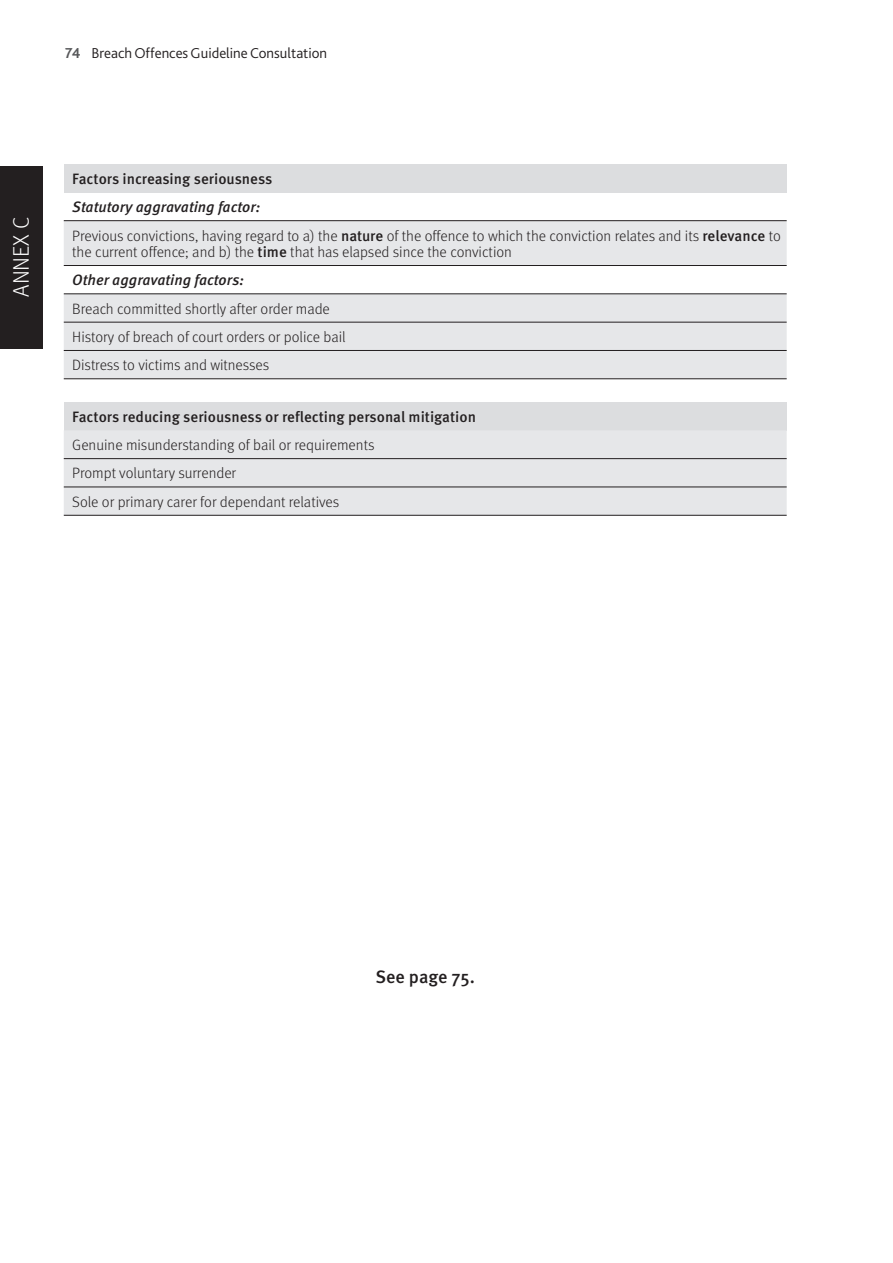
<style>
.page{position:relative;width:893px;height:1263px;background:#fff}
.page>*{position:absolute;margin:0;border:0;box-sizing:border-box;transform-origin:0 0}
.t1{font:300 22.5px "Meta OT";color:#fff}
.body_text{font:500 18px "Meta OT";letter-spacing:-.005em;color:#231f20}
.table_text{font:300 15px/16.5px "Meta OT";color:#231f20}
.table_text_bold{font:500 15px "Meta OT";color:#231f20}
.table_text_bold-2{font:italic 500 15px "Meta OT";color:#231f20}
.t2{font:300 15px "Bliss 2";color:#231f20}
.s1{font-weight:700;color:#57585a}
.s2{font-weight:500}
</style>
<div class="page">
<div style="left:0;top:166px;width:43px;height:183px;background:#231f20"></div>
<div style="left:64px;top:164px;width:723px;height:28px;background:#dcdddf"></div>
<svg style="left:64px;top:221px;width:723px;height:157px;fill:#e6e7e9"></svg>
<hr style="left:64px;top:220px;width:723px;height:1px;background:#231f20">
<hr style="left:64px;top:265px;width:723px;height:1px;background:#231f20">
<hr style="left:64px;top:294px;width:723px;height:1px;background:#231f20">
<hr style="left:64px;top:322px;width:723px;height:1px;background:#231f20">
<hr style="left:64px;top:350px;width:723px;height:1px;background:#231f20">
<hr style="left:64px;top:378px;width:723px;height:1px;background:#231f20">
<div style="left:64px;top:402px;width:723px;height:28px;background:#dcdddf"></div>
<div style="left:64px;top:430px;width:723px;height:85px;background:#e6e7e9"></div>
<hr style="left:64px;top:458px;width:723px;height:1px;background:#231f20">
<hr style="left:64px;top:487px;width:723px;height:1px;background:#231f20">
<hr style="left:64px;top:515px;width:723px;height:1px;background:#231f20">
<p class="t2" style="left:65px;top:43px;width:263px"><span class="s1">74</span> Breach Offences Guideline Consultation</p>
<h1 class="t1" style="left:8px;top:297px;width:81px;rotate:-90deg">ANNEX C</h1>
<p class="table_text_bold" style="left:72px;top:170px;width:202px">Factors increasing seriousness</p>
<p class="table_text_bold-2" style="left:72px;top:198px;width:190px">Statutory aggravating factor:</p>
<p class="table_text" style="left:72px;top:227px;width:710px">Previous convictions, having regard to a) the <span class="s2">nature</span> of the offence to which the conviction relates and its <span class="s2">relevance</span> to the current offence; and b) the <span class="s2">time</span> that has elapsed since the conviction</p>
<p class="table_text_bold-2" style="left:72px;top:271px;width:173px">Other aggravating factors:</p>
<p class="table_text" style="left:72px;top:300px;width:259px">Breach committed shortly after order made</p>
<p class="table_text" style="left:72px;top:329px;width:275px">History of breach of court orders or police bail</p>
<p class="table_text" style="left:72px;top:357px;width:198px">Distress to victims and witnesses</p>
<p class="table_text_bold" style="left:72px;top:408px;width:405px">Factors reducing seriousness or reflecting personal mitigation</p>
<p class="table_text" style="left:72px;top:437px;width:304px">Genuine misunderstanding of bail or requirements</p>
<p class="table_text" style="left:72px;top:465px;width:165px">Prompt voluntary surrender</p>
<p class="table_text" style="left:72px;top:494px;width:268px">Sole or primary carer for dependant relatives</p>
<p class="body_text" style="left:375px;top:966px;width:101px">See page 75.</p>
</div>
